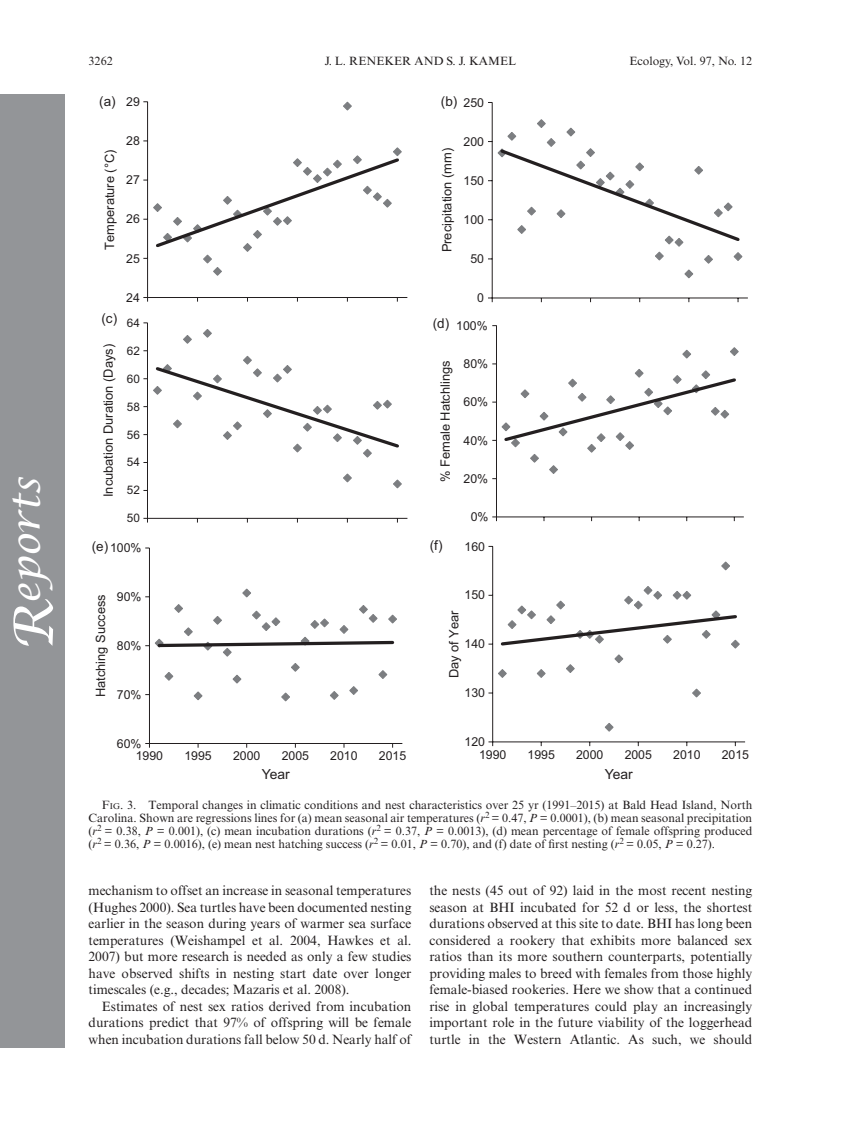
<style>
.page{position:relative;width:851px;height:1134px;background:#fff}
.page>*{position:absolute;margin:0;border:0;box-sizing:border-box;transform-origin:0 0}
.t1{font:italic 39px "Lucida Calligraphy";color:#fff}
.t2{font:13.8px "Arial";color:#231f20}
.t3{font:13.5px/16.5px "Times NRMT";color:#231f20;text-align:justify}
.t4{font:13.5px "Arial";color:#231f20}
.t5{font:12.9px "Arial";color:#231f20}
.t6{font:12.3px "Arial";color:#231f20}
.t7{font:12px/12.8px "Times NRMT";color:#231f20;text-align:justify}
.t8{font:11.7px "Arial";color:#231f20}
.s1{font-size:54px}
.s2{font-size:13.5px}
.s3{font-style:inherit}
.s4{font-size:8.4px}
.s5{font-style:italic}
</style>
<div class="page">
<div style="left:0;top:94px;width:65px;height:954px;background:#939598"></div>
<hr style="left:147px;top:102px;width:1px;height:196px;background:#231f20">
<hr style="left:147px;top:297px;width:260px;height:1px;background:#231f20">
<svg style="left:343px;top:101px;width:9px;height:10px"></svg>
<svg style="left:143px;top:140px;width:259px;height:137px"></svg>
<hr style="left:491px;top:102px;width:1px;height:196px;background:#231f20">
<hr style="left:492px;top:298px;width:255px;height:1px;background:#231f20">
<svg style="left:488px;top:118px;width:255px;height:161px"></svg>
<hr style="left:147px;top:323px;width:1px;height:195px;background:#231f20">
<hr style="left:147px;top:518px;width:260px;height:1px;background:#231f20">
<svg style="left:343px;top:473px;width:9px;height:10px"></svg>
<svg style="left:393px;top:479px;width:9px;height:10px"></svg>
<svg style="left:143px;top:322px;width:256px;height:141px"></svg>
<hr style="left:149px;top:548px;width:1px;height:195px;background:#231f20">
<hr style="left:149px;top:743px;width:253px;height:1px;background:#231f20">
<svg style="left:145px;top:588px;width:252px;height:114px"></svg>
<hr style="left:492px;top:546px;width:1px;height:196px;background:#231f20">
<hr style="left:492px;top:741px;width:253px;height:1px;background:#231f20">
<svg style="left:488px;top:741px;width:5px;height:5px"></svg>
<svg style="left:604px;top:723px;width:10px;height:9px"></svg>
<svg style="left:692px;top:688px;width:9px;height:10px"></svg>
<svg style="left:721px;top:561px;width:9px;height:10px"></svg>
<svg style="left:488px;top:585px;width:252px;height:94px"></svg>
<hr style="left:496px;top:326px;width:1px;height:191px;background:#231f20">
<hr style="left:496px;top:516px;width:247px;height:1px;background:#231f20">
<svg style="left:492px;top:516px;width:5px;height:5px"></svg>
<svg style="left:492px;top:347px;width:247px;height:132px"></svg>
<h1 class="t1" style="left:3px;top:651px;width:177px;rotate:-90deg"><span class="s1">R</span>eports</h1>
<p class="t7" style="left:89px;top:55px;width:25px">3262</p>
<p class="t7" style="left:325px;top:55px;width:193px">J. L. RENEKER AND S. J. KAMEL</p>
<p class="t7" style="left:629px;top:55px;width:124px">Ecology, Vol. 97, No. 12</p>
<p class="t4" style="left:99px;top:92px;width:18px">(a)</p>
<p class="t4" style="left:441px;top:93px;width:18px">(b)</p>
<p class="t6" style="left:126px;top:94px;width:15px">29</p>
<p class="t6" style="left:463px;top:94px;width:22px">250</p>
<p class="t5" style="left:101px;top:250px;width:102px;rotate:-90deg">Temperature (°C)</p>
<p class="t6" style="left:126px;top:133px;width:15px">28</p>
<p class="t6" style="left:126px;top:172px;width:15px">27</p>
<p class="t6" style="left:126px;top:211px;width:15px">26</p>
<p class="t6" style="left:126px;top:250px;width:15px">25</p>
<p class="t6" style="left:126px;top:289px;width:15px">24</p>
<p class="t5" style="left:438px;top:252px;width:106px;rotate:-90deg">Precipitation (mm)</p>
<p class="t6" style="left:463px;top:133px;width:22px">200</p>
<p class="t6" style="left:463px;top:173px;width:22px">150</p>
<p class="t6" style="left:463px;top:212px;width:22px">100</p>
<p class="t6" style="left:470px;top:251px;width:15px">50</p>
<p class="t6" style="left:477px;top:290px;width:8px">0</p>
<p class="t4" style="left:101px;top:310px;width:17px">(c)</p>
<p class="t4" style="left:432px;top:314px;width:18px">(d)</p>
<p class="t8" style="left:127px;top:315px;width:15px">64</p>
<p class="t6" style="left:456px;top:317px;width:33px">100%</p>
<p class="t5" style="left:100px;top:497px;width:155px;rotate:-90deg">Incubation Duration (Days)</p>
<p class="t8" style="left:127px;top:343px;width:15px">62</p>
<p class="t8" style="left:127px;top:371px;width:15px">60</p>
<p class="t8" style="left:127px;top:399px;width:15px">58</p>
<p class="t8" style="left:127px;top:427px;width:15px">56</p>
<p class="t8" style="left:127px;top:455px;width:15px">54</p>
<p class="t8" style="left:127px;top:483px;width:15px">52</p>
<p class="t8" style="left:127px;top:511px;width:15px">50</p>
<p class="t5" style="left:436px;top:482px;width:123px;rotate:-90deg">% Female Hatchlings</p>
<p class="t6" style="left:92px;top:540px;width:51px"><span class="s2">(e)</span> 100%</p>
<p class="t4" style="left:429px;top:536px;width:14px">(f)</p>
<p class="t6" style="left:463px;top:356px;width:26px">80%</p>
<p class="t6" style="left:463px;top:394px;width:26px">60%</p>
<p class="t6" style="left:463px;top:432px;width:26px">40%</p>
<p class="t6" style="left:463px;top:471px;width:26px">20%</p>
<p class="t6" style="left:470px;top:509px;width:19px">0%</p>
<p class="t6" style="left:464px;top:538px;width:22px">160</p>
<p class="t5" style="left:92px;top:697px;width:105px;rotate:-90deg">Hatching Success</p>
<p class="t6" style="left:117px;top:589px;width:26px">90%</p>
<p class="t6" style="left:117px;top:638px;width:26px">80%</p>
<p class="t6" style="left:117px;top:686px;width:26px">70%</p>
<p class="t6" style="left:464px;top:587px;width:22px">150</p>
<p class="t5" style="left:445px;top:678px;width:70px;rotate:-90deg">Day of Year</p>
<p class="t6" style="left:464px;top:636px;width:22px">140</p>
<p class="t6" style="left:464px;top:685px;width:22px">130</p>
<p class="t6" style="left:117px;top:735px;width:26px">60%</p>
<p class="t6" style="left:136px;top:748px;width:29px">1990</p>
<p class="t6" style="left:184px;top:748px;width:29px">1995</p>
<p class="t6" style="left:233px;top:748px;width:29px">2000</p>
<p class="t6" style="left:281px;top:748px;width:29px">2005</p>
<p class="t6" style="left:330px;top:748px;width:29px">2010</p>
<p class="t6" style="left:379px;top:748px;width:29px">2015</p>
<p class="t6" style="left:464px;top:734px;width:22px">120</p>
<p class="t6" style="left:479px;top:746px;width:29px">1990</p>
<p class="t6" style="left:527px;top:746px;width:29px">1995</p>
<p class="t6" style="left:576px;top:746px;width:29px">2000</p>
<p class="t6" style="left:624px;top:746px;width:29px">2005</p>
<p class="t6" style="left:673px;top:746px;width:29px">2010</p>
<p class="t6" style="left:721px;top:746px;width:29px">2015</p>
<p class="t2" style="left:262px;top:765px;width:29px">Year</p>
<p class="t2" style="left:604px;top:765px;width:29px">Year</p>
<p class="t7" style="left:88px;top:799px;width:665px;text-indent:13px"><span class="s3">F</span><span class="s4">ig</span><span class="s3">.</span> 3. Temporal changes in climatic conditions and nest characteristics over 25 yr (1991–2015) at Bald Head Island, North Carolina. Shown are regressions lines for (a) mean seasonal air temperatures (<span class="s5">r</span><sup>2</sup> = 0.47, <span class="s5">P</span> = 0.0001), (b) mean seasonal precipitation (<span class="s5">r</span><sup>2</sup> = 0.38, <span class="s5">P</span> = 0.001), (c) mean incubation durations (<span class="s5">r</span><sup>2</sup> = 0.37, <span class="s5">P</span> = 0.0013), (d) mean percentage of female offspring produced (<span class="s5">r</span><sup>2</sup> = 0.36, <span class="s5">P</span> = 0.0016), (e) mean nest hatching success (<span class="s5">r</span><sup>2</sup> = 0.01, <span class="s5">P</span> = 0.70), and (f) date of first nesting (<span class="s5">r</span><sup>2</sup> = 0.05, <span class="s5">P</span> = 0.27).</p>
<p class="t3" style="left:88px;top:883px;width:324px">mechanism to offset an increase in seasonal temperatures (Hughes 2000). Sea turtles have been documented nesting earlier in the season during years of warmer sea surface temperatures (Weishampel et al. 2004, Hawkes et al.<br>2007) but more research is needed as only a few studies have observed shifts in nesting start date over longer timescales (e.g., decades; Mazaris et al. 2008).</p>
<p class="t3" style="left:88px;top:998px;width:324px;text-indent:13px">Estimates of nest sex ratios derived from incubation durations predict that 97% of offspring will be female when incubation durations fall below 50 d. Nearly half of</p>
<p class="t3" style="left:429px;top:883px;width:324px">the nests (45 out of 92) laid in the most recent nesting season at BHI incubated for 52 d or less, the shortest durations observed at this site to date. BHI has long been considered a rookery that exhibits more balanced sex ratios than its more southern counterparts, potentially providing males to breed with females from those highly female-biased rookeries. Here we show that a continued rise in global temperatures could play an increasingly important role in the future viability of the loggerhead turtle in the Western Atlantic. As such, we should</p>
</div>
